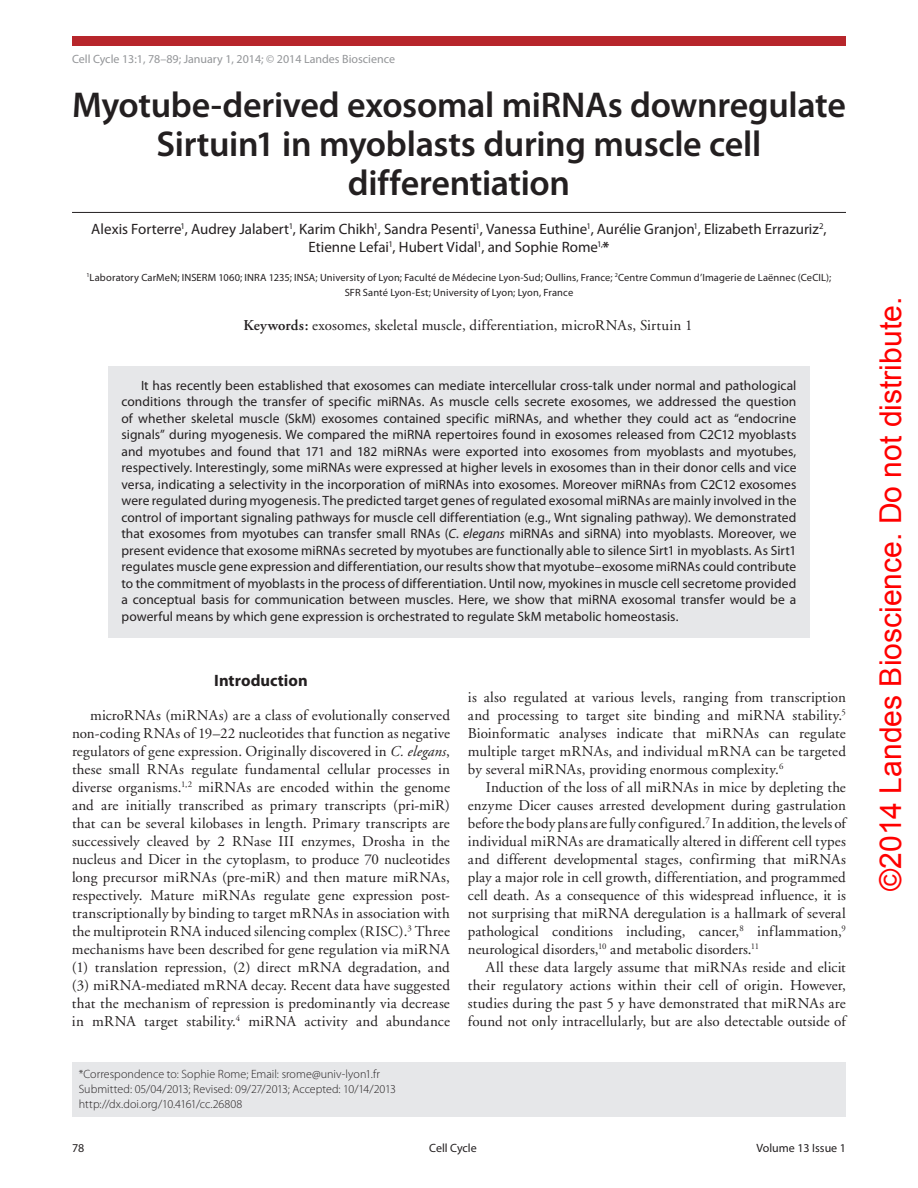
<style>
.page{position:relative;width:918px;height:1188px;background:#fff}
.page>*{position:absolute;margin:0;border:0;box-sizing:border-box;transform-origin:0 0}
.t1{font:600 36px/39px "Myriad Pro";letter-spacing:-.01em;color:#231f20;text-align:center}
.t2{font:30.15px "Arial";color:#f00}
.t3{font:700 16.5px "Myriad Pro";color:#231f20}
.t4{font:15px/18px "Adobe Garamond";letter-spacing:.005em;color:#231f20;text-align:justify}
.t5{font:15px/18px "Myriad Pro";color:#231f20;text-align:center}
.t6{font:13.5px/16.5px "Myriad Pro";letter-spacing:.005em;color:#231f20;text-align:justify}
.t7{font:300 12px/15px "Myriad Pro";color:#231f20}
.t8{font:12px "Myriad Pro";color:#939598}
.t9{font:12px "Myriad Pro";color:#231f20}
.t10{font:10.5px/15px "Myriad Pro";letter-spacing:.01em;color:#231f20;text-align:center}
.s1{font-weight:700}
.s2{font-weight:600}
.s3{font-style:italic}
</style>
<div class="page">
<div style="left:72px;top:36px;width:774px;height:10px;background:#b7262b"></div>
<div style="left:72px;top:1062px;width:774px;height:55px;background:#e6e7e9"></div>
<hr style="left:72px;top:212px;width:774px;height:1px;background:#231f20">
<div style="left:108px;top:366px;width:702px;height:271px;background:#e6e7e9"></div>
<p class="t8" style="left:72px;top:52px;width:325px">Cell Cycle 13:1, 78–89; January 1, 2014; © 2014 Landes Bioscience</p>
<h1 class="t1" style="left:72px;top:85px;width:775px">Myotube-derived exosomal miRNAs downregulate<br>Sirtuin1 in myoblasts during muscle cell differentiation</h1>
<p class="t5" style="left:91px;top:220px;width:737px">Alexis Forterre<sup>1</sup>, Audrey Jalabert<sup>1</sup>, Karim Chikh<sup>1</sup>, Sandra Pesenti<sup>1</sup>, Vanessa Euthine<sup>1</sup>, Aurélie Granjon<sup>1</sup>, Elizabeth Errazuriz<sup>2</sup>,<br>Etienne Lefai<sup>1</sup>, Hubert Vidal<sup>1</sup>, and Sophie Rome<sup>1,</sup><span class="s1">*</span></p>
<p class="t10" style="left:87px;top:269px;width:746px"><sup>1</sup>Laboratory CarMeN; INSERM 1060; INRA 1235; INSA; University of Lyon; Faculté de Médecine Lyon-Sud; Oullins, France; <sup>2</sup>Centre Commun d’Imagerie de Laënnec (CeCIL);<br>SFR Santé Lyon-Est; University of Lyon; Lyon, France</p>
<p class="t4" style="left:243px;top:316px;width:451px"><span class="s2">Keywords:</span> exosomes, skeletal muscle, differentiation, microRNAs, Sirtuin 1</p>
<p class="t6" style="left:122px;top:377px;width:676px;text-indent:19px">It has recently been established that exosomes can mediate intercellular cross-talk under normal and pathological conditions through the transfer of specific miRNAs. As muscle cells secrete exosomes, we addressed the question of whether skeletal muscle (SkM) exosomes contained specific miRNAs, and whether they could act as “endocrine signals” during myogenesis. We compared the miRNA repertoires found in exosomes released from C2C12 myoblasts and myotubes and found that 171 and 182 miRNAs were exported into exosomes from myoblasts and myotubes, respectively. Interestingly, some miRNAs were expressed at higher levels in exosomes than in their donor cells and vice versa, indicating a selectivity in the incorporation of miRNAs into exosomes. Moreover miRNAs from C2C12 exosomes were regulated during myogenesis. The predicted target genes of regulated exosomal miRNAs are mainly involved in the control of important signaling pathways for muscle cell differentiation (e.g., Wnt signaling pathway). We demonstrated that exosomes from myotubes can transfer small RNAs (<span class="s3">C. elegans</span> miRNAs and siRNA) into myoblasts. Moreover, we present evidence that exosome miRNAs secreted by myotubes are functionally able to silence Sirt1 in myoblasts. As Sirt1 regulates muscle gene expression and differentiation, our results show that myotube–exosome miRNAs could contribute to the commitment of myoblasts in the process of differentiation. Until now, myokines in muscle cell secretome provided a conceptual basis for communication between muscles. Here, we show that miRNA exosomal transfer would be a powerful means by which gene expression is orchestrated to regulate SkM metabolic homeostasis.</p>
<p class="t3" style="left:214px;top:670px;width:95px">Introduction</p>
<p class="t4" style="left:72px;top:707px;width:380px;text-indent:18px">microRNAs (miRNAs) are a class of evolutionally conserved non-coding RNAs of 19–22 nucleotides that function as negative regulators of gene expression. Originally discovered in <span class="s3">C. elegans</span>, these small RNAs regulate fundamental cellular processes in diverse organisms.<sup>1,2</sup> miRNAs are encoded within the genome and are initially transcribed as primary transcripts (pri-miR) that can be several kilobases in length. Primary transcripts are successively cleaved by 2 RNase III enzymes, Drosha in the nucleus and Dicer in the cytoplasm, to produce 70 nucleotides long precursor miRNAs (pre-miR) and then mature miRNAs, respectively. Mature miRNAs regulate gene expression post&shy;transcriptionally by binding to target mRNAs in association with the multiprotein RNA induced silencing complex (RISC).<sup>3</sup> Three mechanisms have been described for gene regulation via miRNA (1) translation repression, (2) direct mRNA degradation, and (3) miRNA-mediated mRNA decay. Recent data have suggested that the mechanism of repression is predominantly via decrease in mRNA target stability.<sup>4</sup> miRNA activity and abundance</p>
<p class="t7" style="left:79px;top:1066px;width:319px">*Correspondence to: Sophie Rome; Email: srome@univ-lyon1.fr<br>Submitted: 05/04/2013; Revised: 09/27/2013; Accepted: 10/14/2013 http://dx.doi.org/10.4161/cc.26808</p>
<p class="t4" style="left:468px;top:689px;width:380px">is also regulated at various levels, ranging from transcription and processing to target site binding and miRNA stability.<sup>5<br></sup>Bioinformatic analyses indicate that miRNAs can regulate multiple target mRNAs, and individual mRNA can be targeted by several miRNAs, providing enormous complexity.<sup>6</sup></p>
<p class="t4" style="left:468px;top:779px;width:380px;text-indent:18px">Induction of the loss of all miRNAs in mice by depleting the enzyme Dicer causes arrested development during gastrulation before the body plans are fully configured.<sup>7</sup> In addition, the levels of individual miRNAs are dramatically altered in different cell types and different developmental stages, confirming that miRNAs play a major role in cell growth, differentiation, and programmed cell death. As a consequence of this widespread influence, it is not surprising that miRNA deregulation is a hallmark of several pathological conditions including, cancer,<sup>8</sup> inflammation,<sup>9 </sup>neurological disorders,<sup>10</sup> and metabolic disorders.<sup>11</sup></p>
<p class="t4" style="left:468px;top:959px;width:380px;text-indent:18px">All these data largely assume that miRNAs reside and elicit their regulatory actions within their cell of origin. However, studies during the past 5 y have demonstrated that miRNAs are found not only intracellularly, but are also detectable outside of</p>
<p class="t9" style="left:72px;top:1141px;width:14px">78</p>
<p class="t9" style="left:429px;top:1141px;width:49px">Cell Cycle</p>
<p class="t9" style="left:757px;top:1141px;width:91px">Volume 13 Issue 1</p>
<h2 class="t2" style="left:871px;top:891px;width:595px;rotate:-90deg">©2014 Landes Bioscience. Do not distribute.</h2>
</div>
